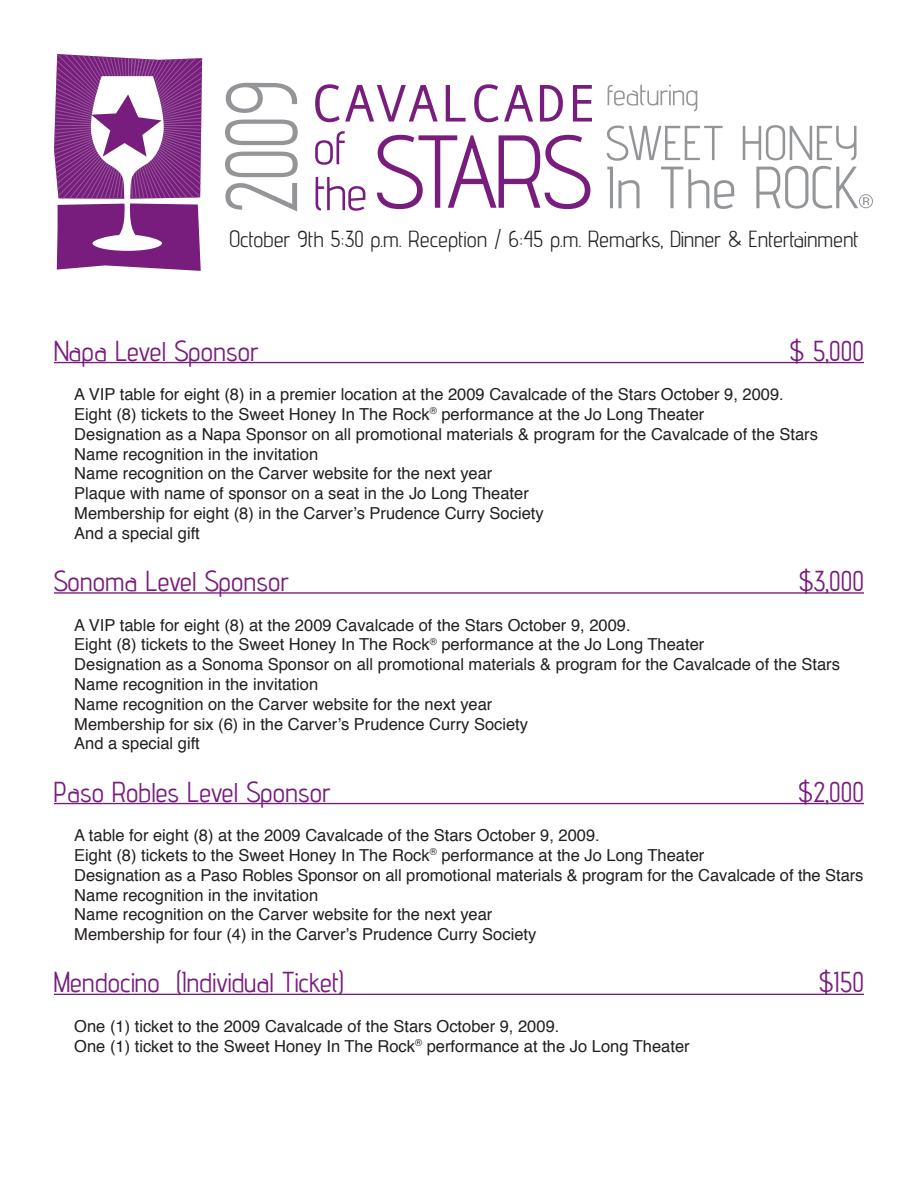
<style>
.page{position:relative;width:918px;height:1188px;background:#fff}
.page>*{position:absolute;margin:0;border:0;box-sizing:border-box;transform-origin:0 0}
.t1{font:700 27px "advent";letter-spacing:.015em;color:#781d7d}
.t2{font:21.75px "advent";letter-spacing:.015em;color:#231f20}
.t3{font:16.5px/19.8px "Helvetica";color:#231f20}
</style>
<div class="page">
<hr style="left:54px;top:362px;width:810px;height:1px;background:#781d7d">
<hr style="left:54px;top:592px;width:810px;height:2px;background:#781d7d">
<hr style="left:54px;top:803px;width:810px;height:1px;background:#781d7d">
<hr style="left:54px;top:994px;width:810px;height:1px;background:#781d7d">
<svg style="left:54px;top:54px;width:148px;height:217px"></svg>
<svg style="left:225px;top:83px;width:73px;height:128px"></svg>
<svg style="left:377px;top:135px;width:213px;height:74px"></svg>
<svg style="left:316px;top:177px;width:49px;height:34px"></svg>
<svg style="left:315px;top:131px;width:30px;height:34px"></svg>
<svg style="left:315px;top:84px;width:277px;height:38px"></svg>
<svg style="left:607px;top:125px;width:266px;height:84px"></svg>
<svg style="left:608px;top:85px;width:89px;height:27px"></svg>
<h2 class="t2" style="left:230px;top:223px;width:631px">October 9th 5:30 p.m. Reception / 6:45 p.m. Remarks, Dinner &amp; Entertainment</h2>
<h1 class="t1" style="left:54px;top:331px;width:206px">Napa Level Sponsor</h1>
<h1 class="t1" style="left:790px;top:331px;width:75px">$ 5,000</h1>
<p class="t3" style="left:74px;top:385px;width:745px">A VIP table for eight (8) in a premier location at the 2009 Cavalcade of the Stars October 9, 2009.<br>Eight (8) tickets to the Sweet Honey In The Rock<sup>®</sup> performance at the Jo Long Theater<br>Designation as a Napa Sponsor on all promotional materials &amp; program for the Cavalcade of the Stars Name recognition in the invitation<br>Name recognition on the Carver website for the next year<br>Plaque with name of sponsor on a seat in the Jo Long Theater<br>Membership for eight (8) in the Carver’s Prudence Curry Society<br>And a special gift</p>
<h1 class="t1" style="left:54px;top:561px;width:236px">Sonoma Level Sponsor</h1>
<h1 class="t1" style="left:799px;top:561px;width:66px">$3,000</h1>
<p class="t3" style="left:74px;top:615px;width:767px">A VIP table for eight (8) at the 2009 Cavalcade of the Stars October 9, 2009.<br>Eight (8) tickets to the Sweet Honey In The Rock<sup>®</sup> performance at the Jo Long Theater<br>Designation as a Sonoma Sponsor on all promotional materials &amp; program for the Cavalcade of the Stars Name recognition in the invitation<br>Name recognition on the Carver website for the next year<br>Membership for six (6) in the Carver’s Prudence Curry Society<br>And a special gift</p>
<h1 class="t1" style="left:54px;top:772px;width:278px">Paso Robles Level Sponsor</h1>
<h1 class="t1" style="left:799px;top:772px;width:67px">$2,000</h1>
<p class="t3" style="left:74px;top:826px;width:791px">A table for eight (8) at the 2009 Cavalcade of the Stars October 9, 2009.<br>Eight (8) tickets to the Sweet Honey In The Rock<sup>®</sup> performance at the Jo Long Theater<br>Designation as a Paso Robles Sponsor on all promotional materials &amp; program for the Cavalcade of the Stars Name recognition in the invitation<br>Name recognition on the Carver website for the next year<br>Membership for four (4) in the Carver’s Prudence Curry Society</p>
<h1 class="t1" style="left:54px;top:963px;width:291px">Mendocino (Individual Ticket)</h1>
<h1 class="t1" style="left:820px;top:963px;width:46px">$150</h1>
<p class="t3" style="left:74px;top:1017px;width:617px">One (1) ticket to the 2009 Cavalcade of the Stars October 9, 2009.<br>One (1) ticket to the Sweet Honey In The Rock<sup>®</sup> performance at the Jo Long Theater</p>
</div>
